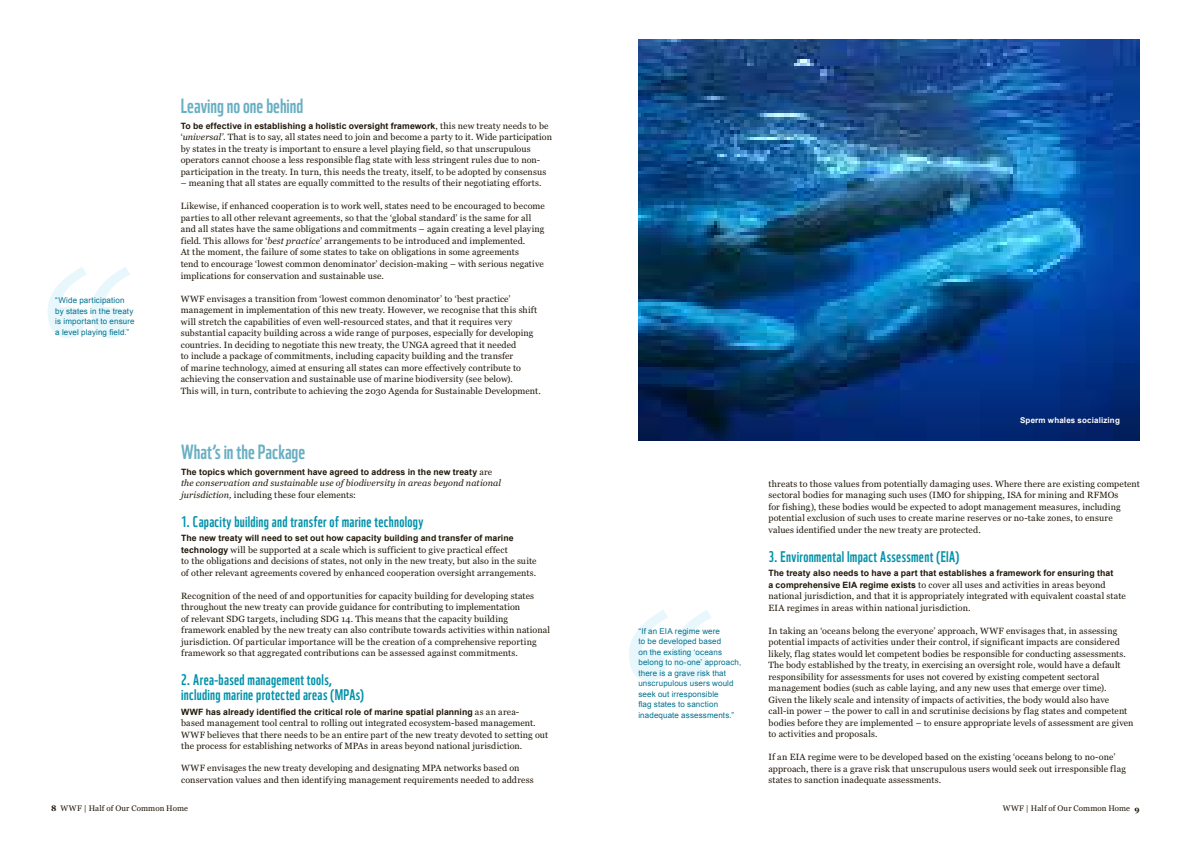
<style>
.page{position:relative;width:1191px;height:842px;background:#fff}
.page>*{position:absolute;margin:0;border:0;box-sizing:border-box;transform-origin:0 0}
.t1{font:271px "Georgia";color:#e8f7fc}
.t2{font:20px "WWF";letter-spacing:-.005em;color:#69afc2}
.t3{font:15px/15px "WWF";letter-spacing:.02em;color:#0091aa}
.t4{font:9px/11.5px "Georgia";letter-spacing:.015em;color:#211709}
.t5{font:italic 9px/11.5px "Georgia";letter-spacing:.01em;color:#211709}
.t6{font:700 8.7px "Arial";letter-spacing:.01em;color:#211709}
.t7{font:8px/10.5px "Arial";letter-spacing:.015em;color:#00718e}
.t8{font:8px "Georgia";letter-spacing:.01em;color:#211709}
.t9{font:700 8px "Arial";letter-spacing:.02em;color:#fff}
.s1{font-family:"Georgia";font-weight:400;font-size:9px}
.s2{font-style:italic}
.s3{font-style:normal}
.s4{font-family:"Arial";font-weight:700;font-size:8.7px}
.s5{font-weight:700}
</style>
<div class="page">
<img style="left:638px;top:40px;width:501px;height:401px">
<h1 class="t1" style="left:38px;top:211px;width:106px">‘‘</h1>
<p class="t7" style="left:55px;top:295px;width:81px">“Wide participation by states in the treaty is important to ensure a level playing field.”</p>
<h2 class="t2" style="left:181px;top:90px;width:124px">Leaving no one behind</h2>
<p class="t6" style="left:181px;top:120px;width:369px">To be effective in establishing a holistic oversight framework<span class="s1">, this new treaty needs to be</span></p>
<p class="t4" style="left:181px;top:132px;width:373px">‘<span class="s2">universal’</span>. That is to say, all states need to join and become a party to it. Wide participation by states in the treaty is important to ensure a level playing field, so that unscrupulous operators cannot choose a less responsible flag state with less stringent rules due to non&shy;participation in the treaty. In turn, this needs the treaty, itself, to be adopted by consensus</p>
<p class="t4" style="left:181px;top:178px;width:362px">– meaning that all states are equally committed to the results of their negotiating efforts.</p>
<p class="t4" style="left:181px;top:201px;width:365px">Likewise, if enhanced cooperation is to work well, states need to be encouraged to become parties to all other relevant agreements, so that the ‘global standard’ is the same for all and all states have the same obligations and commitments – again creating a level playing field. This allows for ‘<span class="s2">best practice</span>’ arrangements to be introduced and implemented.<br>At the moment, the failure of some states to take on obligations in some agreements<br>tend to encourage ‘lowest common denominator’ decision-making – with serious negative implications for conservation and sustainable use.</p>
<p class="t4" style="left:181px;top:293px;width:361px">WWF envisages a transition from ‘lowest common denominator’ to ‘best practice’ management in implementation of this new treaty. However, we recognise that this shift will stretch the capabilities of even well-resourced states, and that it requires very substantial capacity building across a wide range of purposes, especially for developing countries. In deciding to negotiate this new treaty, the UNGA agreed that it needed<br>to include a package of commitments, including capacity building and the transfer<br>of marine technology, aimed at ensuring all states can more effectively contribute to achieving the conservation and sustainable use of marine biodiversity (see below).<br>This will, in turn, contribute to achieving the 2030 Agenda for Sustainable Development.</p>
<h2 class="t2" style="left:181px;top:436px;width:126px">What’s in the Package</h2>
<p class="t6" style="left:181px;top:466px;width:313px">The topics which government have agreed to address in the new treaty <span class="s1">are</span></p>
<p class="t5" style="left:181px;top:477px;width:321px">the conservation and sustainable use of biodiversity in areas beyond national jurisdiction, <span class="s3">including these four elements:</span></p>
<h3 class="t3" style="left:181px;top:512px;width:244px">1. Capacity building and transfer of marine technology</h3>
<p class="t6" style="left:181px;top:532px;width:334px">The new treaty will need to set out how capacity building and transfer of marine</p>
<p class="t4" style="left:181px;top:544px;width:357px"><span class="s4">technology</span> will be supported at a scale which is sufficient to give practical effect<br>to the obligations and decisions of states, not only in the new treaty, but also in the suite of other relevant agreements covered by enhanced cooperation oversight arrangements.</p>
<p class="t4" style="left:181px;top:590px;width:370px">Recognition of the need of and opportunities for capacity building for developing states throughout the new treaty can provide guidance for contributing to implementation<br>of relevant SDG targets, including SDG 14. This means that the capacity building framework enabled by the new treaty can also contribute towards activities within national jurisdiction. Of particular importance will be the creation of a comprehensive reporting framework so that aggregated contributions can be assessed against commitments.</p>
<h3 class="t3" style="left:181px;top:671px;width:185px">2. Area-based management tools, including marine protected areas (MPAs)</h3>
<p class="t6" style="left:181px;top:706px;width:340px">WWF has already identified the critical role of marine spatial planning <span class="s1">as an area-</span></p>
<p class="t4" style="left:181px;top:717px;width:369px">based management tool central to rolling out integrated ecosystem-based management.<br>WWF believes that there needs to be an entire part of the new treaty devoted to setting out the process for establishing networks of MPAs in areas beyond national jurisdiction.</p>
<p class="t4" style="left:181px;top:763px;width:354px">WWF envisages the new treaty developing and designating MPA networks based on conservation values and then identifying management requirements needed to address</p>
<p class="t8" style="left:51px;top:804px;width:138px"><span class="s5">8</span> WWF | Half of Our Common Home</p>
<h1 class="t1" style="left:619px;top:554px;width:106px">‘‘</h1>
<p class="t7" style="left:638px;top:625px;width:104px">“If an EIA regime were<br>to be developed based<br>on the existing ‘oceans belong to no-one’ approach, there is a grave risk that unscrupulous users would seek out irresponsible<br>flag states to sanction inadequate assessments.”</p>
<p class="t9" style="left:1020px;top:415px;width:101px">Sperm whales socializing</p>
<p class="t4" style="left:768px;top:478px;width:373px">threats to those values from potentially damaging uses. Where there are existing competent sectoral bodies for managing such uses (IMO for shipping, ISA for mining and RFMOs<br>for fishing), these bodies would be expected to adopt management measures, including potential exclusion of such uses to create marine reserves or no-take zones, to ensure values identified under the new treaty are protected.</p>
<h3 class="t3" style="left:768px;top:548px;width:192px">3. Environmental Impact Assessment (EIA)</h3>
<p class="t6" style="left:768px;top:567px;width:346px">The treaty also needs to have a part that establishes a framework for ensuring that</p>
<p class="t4" style="left:768px;top:579px;width:359px"><span class="s4">a comprehensive EIA regime exists</span> to cover all uses and activities in areas beyond national jurisdiction, and that it is appropriately integrated with equivalent coastal state<br>EIA regimes in areas within national jurisdiction.</p>
<p class="t4" style="left:768px;top:625px;width:366px">In taking an ‘oceans belong the everyone’ approach, WWF envisages that, in assessing potential impacts of activities under their control, if significant impacts are considered likely, flag states would let competent bodies be responsible for conducting assessments.<br>The body established by the treaty, in exercising an oversight role, would have a default responsibility for assessments for uses not covered by existing competent sectoral management bodies (such as cable laying, and any new uses that emerge over time).<br>Given the likely scale and intensity of impacts of activities, the body would also have call-in power – the power to call in and scrutinise decisions by flag states and competent bodies before they are implemented – to ensure appropriate levels of assessment are given to activities and proposals.</p>
<p class="t4" style="left:768px;top:752px;width:359px">If an EIA regime were to be developed based on the existing ‘oceans belong to no-one’ approach, there is a grave risk that unscrupulous users would seek out irresponsible flag states to sanction inadequate assessments.</p>
<p class="t8" style="left:1002px;top:804px;width:139px">WWF | Half of Our Common Home <span class="s5">9</span></p>
</div>
